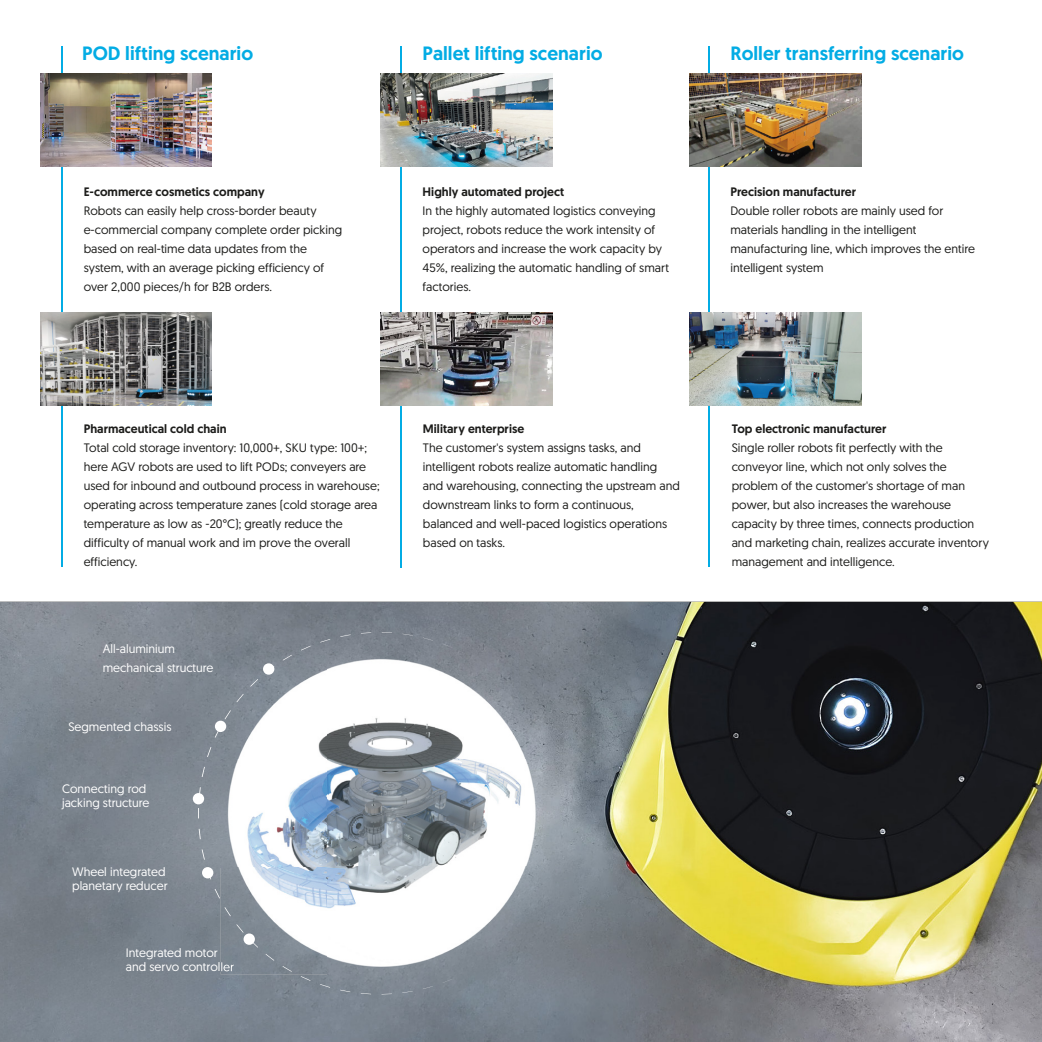
<style>
.page{position:relative;width:1042px;height:1042px;background:#fff}
.page>*{position:absolute;margin:0;border:0;box-sizing:border-box;transform-origin:0 0}
.t1{font:500 19.25px "Geomanist";color:#03ace4}
.t2{font:12.25px/18.9px "Geomanist";color:#1d1d1b}
.t3{font:12.25px/14px "Geomanist";color:#fff}
.t4{font:500 12.25px "Geomanist";color:#1d1d1b}
</style>
<div class="page">
<img style="left:0;top:602px;width:1042px;height:440px">
<hr style="left:61px;top:46px;width:1px;height:521px;background:#03ace4">
<hr style="left:401px;top:46px;width:1px;height:522px;background:#03ace4">
<hr style="left:708px;top:46px;width:1px;height:521px;background:#03ace4">
<img style="left:221px;top:652px;width:322px;height:322px">
<svg style="left:221px;top:962px;width:13px;height:9px"></svg>
<svg style="left:462px;top:652px;width:4px;height:3px"></svg>
<svg style="left:443px;top:644px;width:9px;height:4px"></svg>
<svg style="left:423px;top:637px;width:10px;height:3px"></svg>
<svg style="left:340px;top:634px;width:11px;height:3px"></svg>
<svg style="left:320px;top:639px;width:10px;height:3px"></svg>
<svg style="left:301px;top:646px;width:10px;height:4px"></svg>
<svg style="left:283px;top:655px;width:9px;height:5px"></svg>
<svg style="left:250px;top:679px;width:8px;height:7px"></svg>
<svg style="left:236px;top:694px;width:8px;height:8px"></svg>
<svg style="left:225px;top:710px;width:6px;height:9px"></svg>
<svg style="left:215px;top:729px;width:5px;height:9px"></svg>
<svg style="left:207px;top:747px;width:4px;height:10px"></svg>
<svg style="left:202px;top:767px;width:3px;height:10px"></svg>
<svg style="left:199px;top:787px;width:2px;height:6px"></svg>
<svg style="left:199px;top:829px;width:2px;height:10px"></svg>
<svg style="left:202px;top:849px;width:3px;height:11px"></svg>
<svg style="left:215px;top:889px;width:5px;height:9px"></svg>
<svg style="left:224px;top:907px;width:7px;height:9px"></svg>
<svg style="left:236px;top:924px;width:7px;height:9px"></svg>
<svg style="left:250px;top:940px;width:8px;height:7px"></svg>
<svg style="left:266px;top:954px;width:8px;height:6px"></svg>
<svg style="left:282px;top:966px;width:10px;height:6px"></svg>
<svg style="left:301px;top:976px;width:9px;height:5px"></svg>
<svg style="left:320px;top:984px;width:10px;height:3px"></svg>
<svg style="left:340px;top:990px;width:10px;height:2px"></svg>
<svg style="left:402px;top:991px;width:11px;height:2px"></svg>
<svg style="left:423px;top:986px;width:10px;height:3px"></svg>
<svg style="left:443px;top:979px;width:9px;height:4px"></svg>
<div style="left:263px;top:663px;width:11px;height:12px;background:#fff;border-radius:50%"></div>
<div style="left:215px;top:721px;width:11px;height:11px;background:#fff;border-radius:50%"></div>
<div style="left:193px;top:793px;width:11px;height:11px;background:#fff;border-radius:50%"></div>
<div style="left:202px;top:867px;width:11px;height:11px;background:#fff;border-radius:50%"></div>
<div style="left:244px;top:933px;width:11px;height:12px;background:#fff;border-radius:50%"></div>
<img style="left:381px;top:312px;width:171px;height:93px">
<img style="left:381px;top:74px;width:171px;height:93px">
<img style="left:40px;top:74px;width:172px;height:93px">
<img style="left:40px;top:312px;width:172px;height:93px">
<img style="left:690px;top:74px;width:171px;height:93px">
<img style="left:690px;top:312px;width:171px;height:93px">
<h1 class="t1" style="left:82px;top:41px;width:172px">POD lifting scenario</h1>
<h1 class="t1" style="left:423px;top:41px;width:181px">Pallet lifting scenario</h1>
<h1 class="t1" style="left:730px;top:41px;width:235px">Roller transferring scenario</h1>
<p class="t4" style="left:84px;top:184px;width:182px">E-commerce cosmetics company</p>
<p class="t2" style="left:84px;top:201px;width:260px">Robots can easily help cross-border beauty e-commercial company complete order picking based on real-time data updates from the system, with an average picking efficiency of over 2,000 pieces/h for B2B orders.</p>
<p class="t4" style="left:423px;top:184px;width:143px">Highly automated project</p>
<p class="t2" style="left:423px;top:201px;width:248px">In the highly automated logistics conveying project, robots reduce the work intensity of operators and increase the work capacity by 45%, realizing the automatic handling of smart factories.</p>
<p class="t4" style="left:730px;top:184px;width:127px">Precision manufacturer</p>
<p class="t2" style="left:730px;top:201px;width:246px">Double roller robots are mainly used for materials handling in the intelligent manufacturing line, which improves the entire intelligent system</p>
<p class="t4" style="left:84px;top:421px;width:144px">Pharmaceutical cold chain</p>
<p class="t2" style="left:84px;top:438px;width:297px">Total cold storage inventory: 10,000+, SKU type: 100+; here AGV robots are used to lift PODs; conveyers are used for inbound and outbound process in warehouse; operating across temperature zanes (cold storage area temperature as low as -20°C); greatly reduce the difficulty of manual work and im prove the overall efficiency.</p>
<p class="t3" style="left:103px;top:639px;width:112px;line-height:18.9px">All-aluminium mechanical structure</p>
<p class="t3" style="left:68px;top:719px;width:105px">Segmented chassis</p>
<p class="t3" style="left:62px;top:781px;width:89px">Connecting rod jacking structure</p>
<p class="t3" style="left:72px;top:864px;width:97px">Wheel integrated planetary reducer</p>
<p class="t3" style="left:126px;top:945px;width:110px">Integrated motor and servo controller</p>
<p class="t4" style="left:423px;top:421px;width:103px">Military enterprise</p>
<p class="t2" style="left:423px;top:438px;width:258px">The customer's system assigns tasks, and intelligent robots realize automatic handling and warehousing, connecting the upstream and downstream links to form a continuous, balanced and well-paced logistics operations based on tasks.</p>
<p class="t4" style="left:732px;top:421px;width:156px">Top electronic manufacturer</p>
<p class="t2" style="left:732px;top:438px;width:259px">Single roller robots fit perfectly with the conveyor line, which not only solves the problem of the customer's shortage of man power, but also increases the warehouse capacity by three times, connects production and marketing chain, realizes accurate inventory management and intelligence.</p>
</div>
